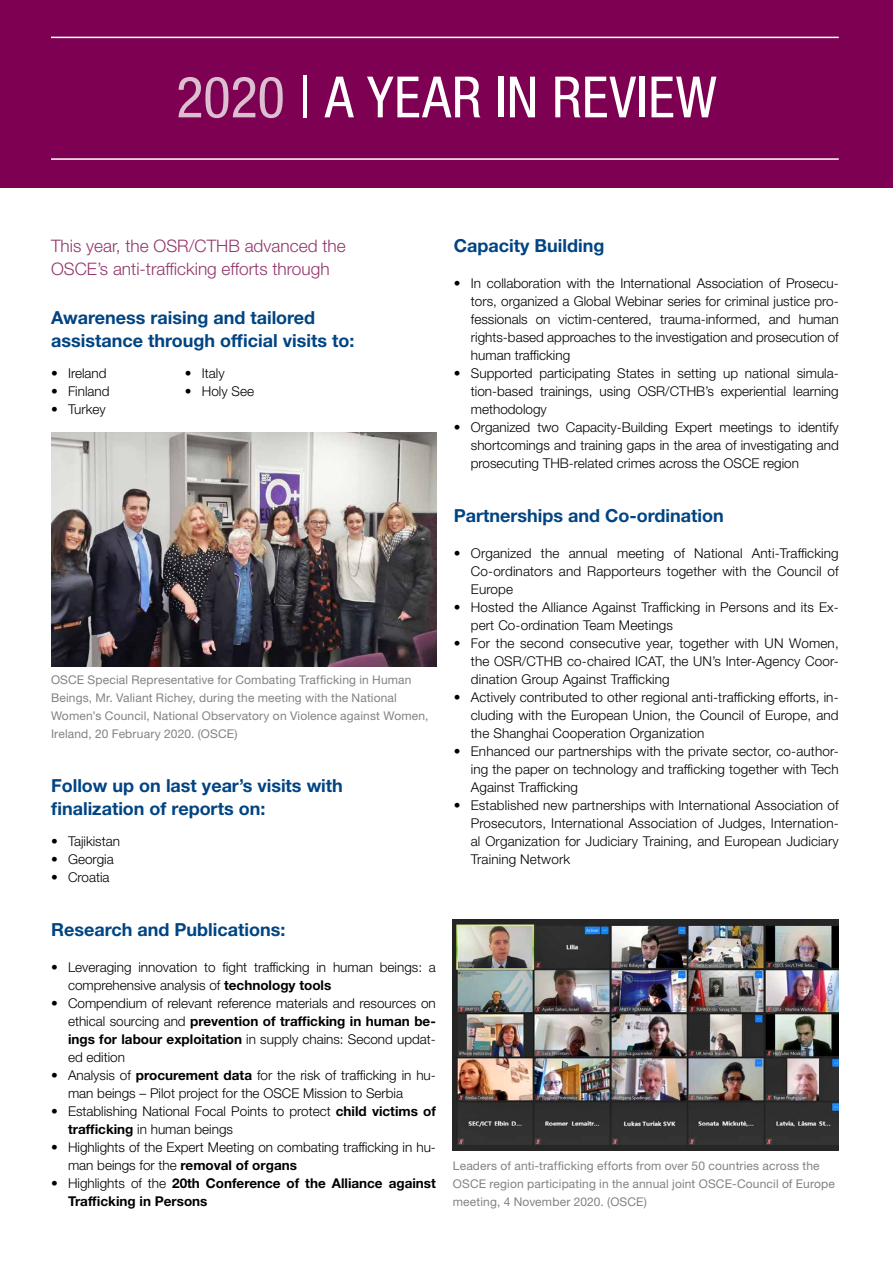
<style>
.page{position:relative;width:893px;height:1263px;background:#fff}
.page>*{position:absolute;margin:0;border:0;box-sizing:border-box;transform-origin:0 0}
.t1{font:condensed 57px "Helvetica Neue LT Pro";letter-spacing:.01em;color:#fff}
.t2{font:700 18px/22.5px "Helvetica Neue LT Pro";color:#004483}
.t3{font:300 17.25px/22.5px "Helvetica Neue LT Pro";color:#93366c}
.t4{font:300 13.5px/18px "Helvetica Neue LT Pro";color:#000;text-align:justify}
.t5{font:700 13.5px/18px "Helvetica Neue LT Pro";color:#000}
.t6{font:12px/18px "Helvetica Neue LT Pro";letter-spacing:.015em;color:#808285}
.s1{color:#dbbfd1}
.s2{font-weight:700}
.s3{font-weight:300}
</style>
<div class="page">
<img style="left:51px;top:432px;width:386px;height:234px">
<img style="left:453px;top:919px;width:386px;height:232px">
<div style="left:0;top:0;width:893px;height:187px;background:#7e0052"></div>
<hr style="left:51px;top:37px;width:788px;height:1px;background:#fff">
<hr style="left:51px;top:158px;width:788px;height:2px;background:#fff">
<h1 class="t1" style="left:176px;top:64px;width:542px"><span class="s1">2020</span> | A YEAR IN REVIEW</h1>
<p class="t3" style="left:51px;top:234px;width:296px">This year, the OSR/CTHB advanced the<br>OSCE’s anti-trafficking efforts through</p>
<h2 class="t2" style="left:51px;top:306px;width:305px">Awareness raising and tailored assistance through official visits to:</h2>
<p class="t4" style="left:51px;top:364px;width:57px">• Ireland</p>
<p class="t4" style="left:51px;top:382px;width:60px">• Finland</p>
<p class="t4" style="left:51px;top:400px;width:56px">• Turkey</p>
<p class="t4" style="left:185px;top:364px;width:41px">• Italy</p>
<p class="t4" style="left:185px;top:382px;width:71px">• Holy See</p>
<p class="t6" style="left:51px;top:670px;width:379px">OSCE Special Representative for Combating Trafficking in Human Beings, Mr. Valiant Richey, during the meeting with the National Women’s Council, National Observatory on Violence against Women, Ireland, 20 February 2020. (OSCE)</p>
<h2 class="t2" style="left:51px;top:774px;width:293px">Follow up on last year’s visits with finalization of reports on:</h2>
<p class="t4" style="left:51px;top:832px;width:71px">• Tajikistan</p>
<p class="t4" style="left:51px;top:850px;width:64px">• Georgia</p>
<p class="t4" style="left:51px;top:868px;width:60px">• Croatia</p>
<h2 class="t2" style="left:51px;top:918px;width:236px">Research and Publications:</h2>
<p class="t4" style="left:68px;top:958px;width:369px;text-indent:-17px">• Leveraging innovation to fight trafficking in human beings: a comprehensive analysis of <span class="s2">technology tools</span></p>
<p class="t4" style="left:68px;top:994px;width:369px;text-indent:-17px">• Compendium of relevant reference materials and resources on ethical sourcing and <span class="s2">prevention of trafficking in human be&shy;ings for labour exploitation</span> in supply chains: Second updat&shy;ed edition</p>
<p class="t4" style="left:68px;top:1066px;width:369px;text-indent:-17px">• Analysis of <span class="s2">procurement data</span> for the risk of trafficking in hu&shy;man beings – Pilot project for the OSCE Mission to Serbia</p>
<p class="t4" style="left:68px;top:1102px;width:369px;text-indent:-17px">• Establishing National Focal Points to protect <span class="s2">child victims of trafficking</span> in human beings</p>
<p class="t4" style="left:68px;top:1138px;width:369px;text-indent:-17px">• Highlights of the Expert Meeting on combating trafficking in hu&shy;man beings for the <span class="s2">removal of organs</span></p>
<p class="t5" style="left:68px;top:1174px;width:369px;text-indent:-17px"><span class="s3">• Highlights of the</span> 20th Conference of the Alliance against<br>Trafficking in Persons</p>
<h2 class="t2" style="left:454px;top:234px;width:152px">Capacity Building</h2>
<p class="t4" style="left:471px;top:274px;width:369px;text-indent:-17px">• In collaboration with the International Association of Prosecu&shy;tors, organized a Global Webinar series for criminal justice pro&shy;fessionals on victim-centered, trauma-informed, and human rights-based approaches to the investigation and prosecution of human trafficking</p>
<p class="t4" style="left:471px;top:364px;width:369px;text-indent:-17px">• Supported participating States in setting up national simula&shy;tion-based trainings, using OSR/CTHB’s experiential learning methodology</p>
<p class="t4" style="left:471px;top:418px;width:369px;text-indent:-17px">• Organized two Capacity-Building Expert meetings to identify shortcomings and training gaps in the area of investigating and prosecuting THB-related crimes across the OSCE region</p>
<h2 class="t2" style="left:454px;top:504px;width:271px">Partnerships and Co-ordination</h2>
<p class="t4" style="left:471px;top:544px;width:369px;text-indent:-17px">• Organized the annual meeting of National Anti-Trafficking Co-ordinators and Rapporteurs together with the Council of Europe</p>
<p class="t4" style="left:471px;top:598px;width:369px;text-indent:-17px">• Hosted the Alliance Against Trafficking in Persons and its Ex&shy;pert Co-ordination Team Meetings</p>
<p class="t4" style="left:471px;top:634px;width:369px;text-indent:-17px">• For the second consecutive year, together with UN Women, the OSR/CTHB co-chaired ICAT, the UN’s Inter-Agency Coor&shy;dination Group Against Trafficking</p>
<p class="t4" style="left:471px;top:688px;width:369px;text-indent:-17px">• Actively contributed to other regional anti-trafficking efforts, in&shy;cluding with the European Union, the Council of Europe, and the Shanghai Cooperation Organization</p>
<p class="t4" style="left:471px;top:742px;width:369px;text-indent:-17px">• Enhanced our partnerships with the private sector, co-author&shy;ing the paper on technology and trafficking together with Tech Against Trafficking</p>
<p class="t4" style="left:471px;top:796px;width:369px;text-indent:-17px">• Established new partnerships with International Association of Prosecutors, International Association of Judges, Internation&shy;al Organization for Judiciary Training, and European Judiciary Training Network</p>
<p class="t6" style="left:453px;top:1156px;width:384px">Leaders of anti-trafficking efforts from over 50 countries across the<br>OSCE region participating in the annual joint OSCE-Council of Europe meeting, 4 November 2020. (OSCE)</p>
</div>
